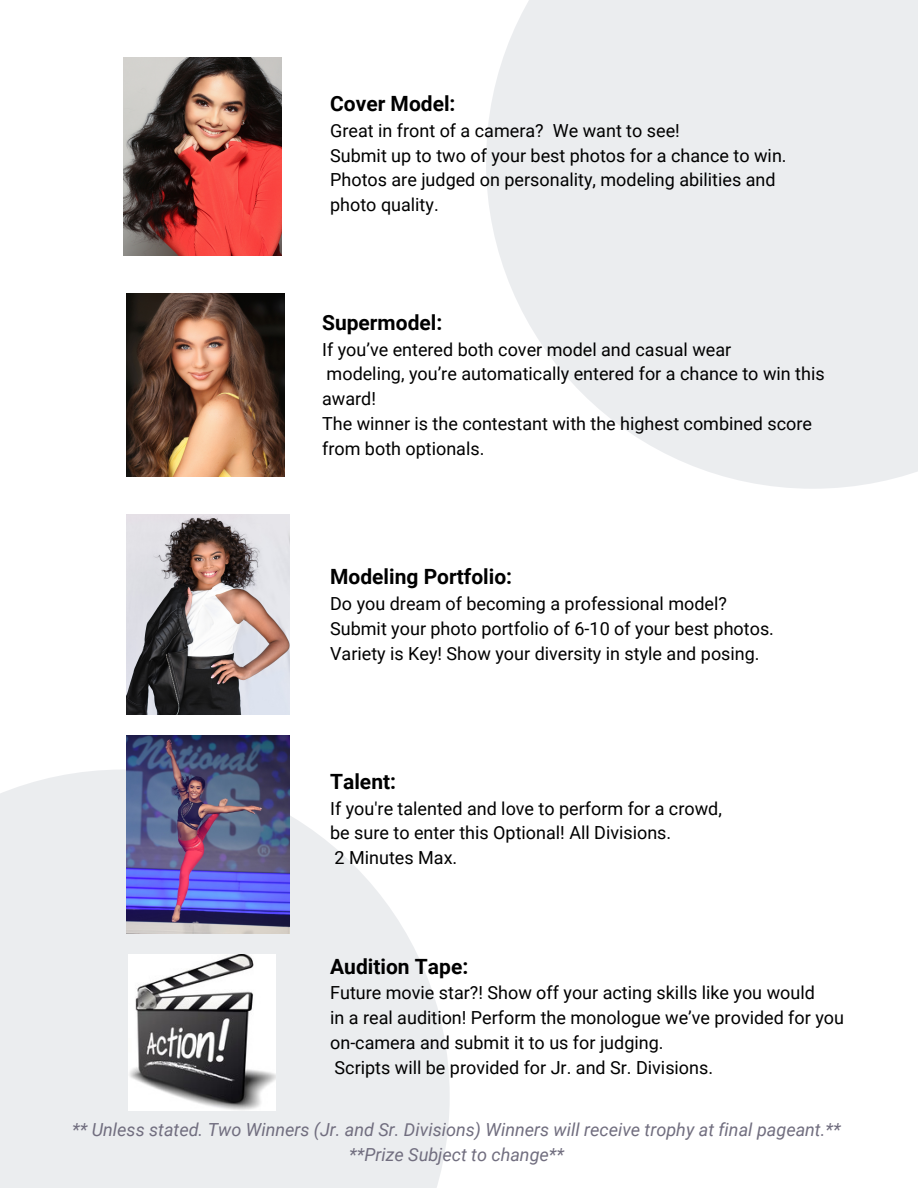
<style>
.page{position:relative;width:918px;height:1188px;background:#fff}
.page>*{position:absolute;margin:0;border:0;box-sizing:border-box;transform-origin:0 0}
.t1{font:700 21px "Roboto";color:#000}
.t2{font:18px/24.8px "Roboto";color:#000}
.t3{font:italic 18px "Roboto";color:#716e7f}
</style>
<div class="page">
<div style="left:486px;top:0;width:432px;height:489px;background:#e7e9ec"></div>
<svg style="left:0;top:770px;width:450px;height:418px;fill:#ebedef"></svg>
<img style="left:126px;top:515px;width:163px;height:200px">
<img style="left:123px;top:58px;width:159px;height:198px">
<img style="left:126px;top:293px;width:159px;height:184px">
<img style="left:129px;top:954px;width:147px;height:157px">
<img style="left:126px;top:736px;width:163px;height:198px">
<p class="t1" style="left:330px;top:92px;width:127px">Cover Model:</p>
<p class="t2" style="left:330px;top:118px;width:351px">Great in front of a camera? We want to see!</p>
<p class="t2" style="left:330px;top:143px;width:458px">Submit up to two of your best photos for a chance to win.</p>
<p class="t2" style="left:330px;top:168px;width:447px">Photos are judged on personality, modeling abilities and photo quality.</p>
<p class="t1" style="left:322px;top:310px;width:122px">Supermodel:</p>
<p class="t2" style="left:322px;top:337px;width:411px">If you’ve entered both cover model and casual wear</p>
<p class="t2" style="left:322px;top:362px;width:504px">modeling, you’re automatically entered for a chance to win this award!</p>
<p class="t2" style="left:322px;top:411px;width:491px">The winner is the contestant with the highest combined score</p>
<p class="t2" style="left:322px;top:436px;width:164px">from both optionals.</p>
<p class="t1" style="left:330px;top:565px;width:183px">Modeling Portfolio:</p>
<p class="t2" style="left:330px;top:592px;width:398px">Do you dream of becoming a professional model?</p>
<p class="t2" style="left:330px;top:617px;width:445px">Submit your photo portfolio of 6-10 of your best photos.</p>
<p class="t2" style="left:330px;top:641px;width:431px">Variety is Key! Show your diversity in style and posing.</p>
<p class="t1" style="left:330px;top:769px;width:67px">Talent:</p>
<p class="t2" style="left:330px;top:796px;width:393px">If you're talented and love to perform for a crowd,</p>
<p class="t2" style="left:330px;top:821px;width:343px">be sure to enter this Optional! All Divisions.</p>
<p class="t2" style="left:335px;top:846px;width:124px">2 Minutes Max.</p>
<p class="t1" style="left:330px;top:954px;width:140px">Audition Tape:</p>
<p class="t2" style="left:330px;top:981px;width:486px">Future movie star?! Show off your acting skills like you would</p>
<p class="t2" style="left:330px;top:1006px;width:515px">in a real audition! Perform the monologue we’ve provided for you</p>
<p class="t2" style="left:330px;top:1030px;width:335px">on-camera and submit it to us for judging.</p>
<p class="t2" style="left:335px;top:1055px;width:380px">Scripts will be provided for Jr. and Sr. Divisions.</p>
<p class="t3" style="left:72px;top:1119px;width:770px">** Unless stated. Two Winners (Jr. and Sr. Divisions) Winners will receive trophy at final pageant.**</p>
<p class="t3" style="left:349px;top:1144px;width:216px">**Prize Subject to change**</p>
</div>
